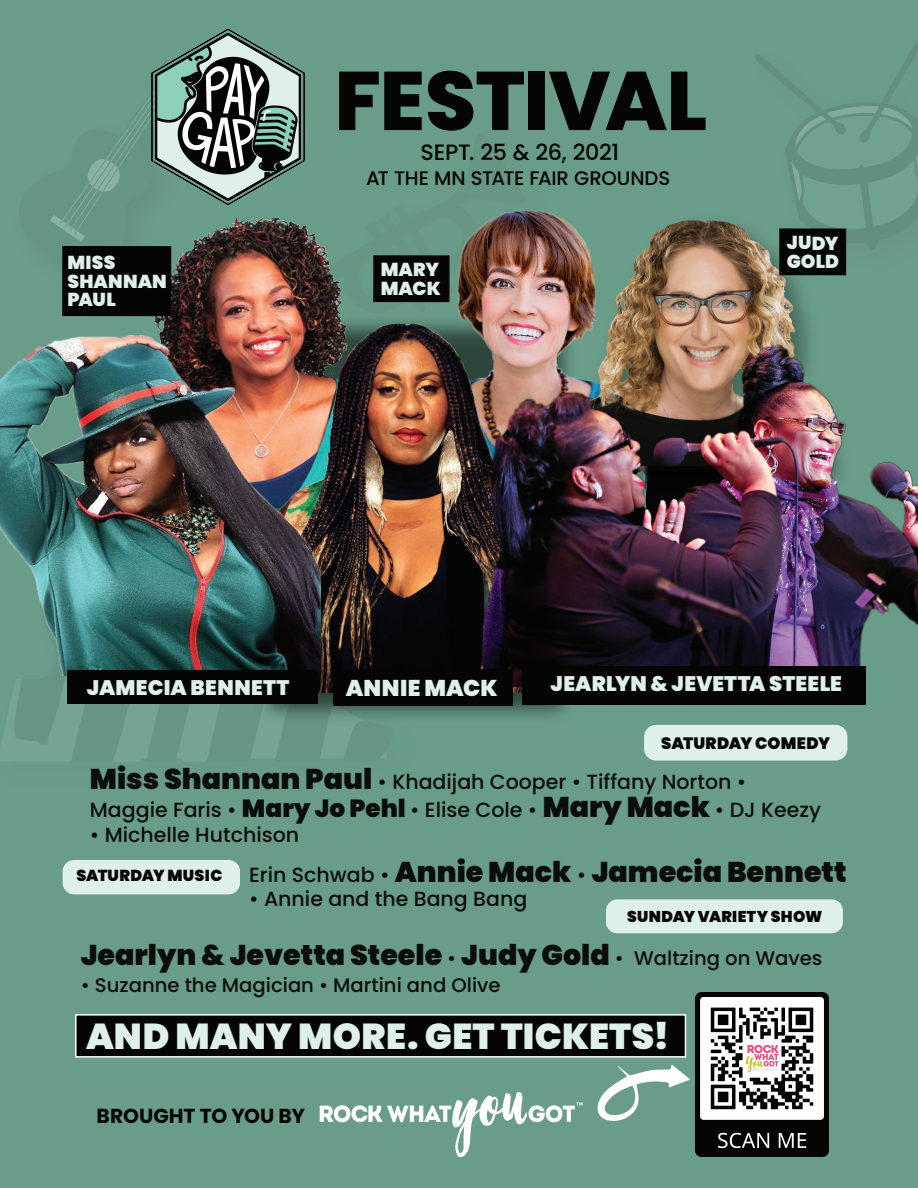
<style>
.page{position:relative;width:918px;height:1188px;background:#6a9d89}
.page>*{position:absolute;margin:0;border:0;box-sizing:border-box;transform-origin:0 0}
.t1{font:800 82.95px "Poppins";letter-spacing:-.015em;color:#050504}
.t2{font:900 36px "Poppins";letter-spacing:.005em;color:#dff0e9}
.t3{font:900 28.5px "Poppins";color:#0b0d0b}
.t4{font:900 22.8px "Poppins";letter-spacing:.01em;color:#dff0e9}
.t5{font:500 22.2px "Poppins";letter-spacing:-.015em;color:#050504}
.t6{font:900 21px "Poppins";letter-spacing:.01em;color:#dff0e9}
.t7{font:500 20.55px/27.6px "Poppins";color:#0b0d0b}
.t8{font:700 20.25px "Poppins";letter-spacing:-.005em;color:#050504}
.t9{font:500 19.65px "Poppins";color:#0b0d0b}
.t10{font:500 19.65px "Poppins";letter-spacing:-.02em;color:#050504}
.t11{font:900 18.75px/18.6px "Poppins";letter-spacing:.005em;color:#dff0e9}
.t12{font:900 16.5px "Poppins";letter-spacing:.005em;color:#050504}
.t13{font:900 15.9px "Poppins";letter-spacing:.015em;color:#050504}
.t14{font:900 15.6px "Poppins";letter-spacing:.015em;color:#050504}
.s1{font-weight:900;font-size:28.5px}
.s2{font-weight:900;font-size:24.75px}
.s3{font-weight:500;font-size:20.55px}
.s4{font-weight:500;font-size:19.65px}
</style>
<div class="page">
<svg style="left:0;top:675px;width:386px;height:86px"></svg>
<svg style="left:755px;top:42px;width:163px;height:189px"></svg>
<div style="left:644px;top:725px;width:203px;height:36px;background:#dff0e9;border-radius:12px"></div>
<div style="left:606px;top:899px;width:237px;height:34px;background:#dff0e9;border-radius:11px"></div>
<div style="left:63px;top:860px;width:177px;height:34px;background:#dff0e9;border-radius:11px"></div>
<svg style="left:50px;top:104px;width:96px;height:133px"></svg>
<div style="left:75px;top:1014px;width:611px;height:44px;background:#050504;border:2px solid #fff"></div>
<img style="left:247px;top:692px;width:337px;height:39px">
<svg style="left:597px;top:1064px;width:93px;height:57px"></svg>
<img style="left:469px;top:212px;width:44px;height:112px">
<img style="left:74px;top:195px;width:395px;height:131px">
<img style="left:269px;top:324px;width:253px;height:368px">
<img style="left:513px;top:208px;width:347px;height:106px">
<img style="left:523px;top:212px;width:379px;height:102px">
<img style="left:483px;top:314px;width:435px;height:373px">
<div style="left:779px;top:228px;width:67px;height:47px;background:#050504"></div>
<img style="left:146px;top:28px;width:164px;height:181px">
<div style="left:62px;top:246px;width:109px;height:70px;background:#050504"></div>
<div style="left:522px;top:666px;width:344px;height:38px;background:#050504"></div>
<div style="left:333px;top:669px;width:180px;height:37px;background:#050504"></div>
<img style="left:696px;top:992px;width:132px;height:165px">
<img style="left:0;top:326px;width:320px;height:349px">
<div style="left:68px;top:670px;width:250px;height:34px;background:#050504"></div>
<img style="left:319px;top:1092px;width:264px;height:65px">
<h1 class="t1" style="left:334px;top:53px;width:374px">FESTIVAL</h1>
<p class="t5" style="left:421px;top:140px;width:200px">SEPT. 25 &amp; 26, 2021</p>
<p class="t10" style="left:366px;top:167px;width:306px">AT THE MN STATE FAIR GROUNDS</p>
<p class="t11" style="left:787px;top:234px;width:53px">JUDY</p>
<p class="t11" style="left:67px;top:254px;width:50px">MISS</p>
<p class="t11" style="left:787px;top:252px;width:54px">GOLD</p>
<p class="t11" style="left:67px;top:272px;width:101px">SHANNAN<br>PAUL</p>
<p class="t11" style="left:381px;top:261px;width:62px">MARY<br>MACK</p>
<p class="t6" style="left:96px;top:674px;width:204px">JAMECIA BENNETT</p>
<p class="t4" style="left:346px;top:675px;width:153px">ANNIE MACK</p>
<p class="t6" style="left:551px;top:671px;width:293px">JEARLYN &amp; JEVETTA STEELE</p>
<p class="t6" style="left:87px;top:676px;width:204px">JAMECIA BENNETT</p>
<p class="t12" style="left:661px;top:733px;width:170px">SATURDAY COMEDY</p>
<p class="t7" style="left:90px;top:768px;width:733px"><span class="s1">Miss Shannan Paul</span> • Khadijah Cooper • Tiffany Norton •<br>Maggie Faris • <span class="s2">Mary Jo Pehl</span> • Elise Cole • <span class="s1">Mary Mack</span> • DJ Keezy</p>
<p class="t7" style="left:90px;top:821px;width:211px">• Michelle Hutchison</p>
<h3 class="t3" style="left:249px;top:856px;width:599px"><span class="s3">Erin Schwab •</span> Annie Mack <span class="s3">•</span> Jamecia Bennett</h3>
<p class="t7" style="left:249px;top:885px;width:280px">• Annie and the Bang Bang</p>
<h3 class="t3" style="left:81px;top:938px;width:743px">Jearlyn &amp; Jevetta Steele <span class="s4">•</span> Judy Gold <span class="s4">• Waltzing on Waves</span></h3>
<p class="t9" style="left:81px;top:974px;width:421px">• Suzanne the Magician • Martini and Olive</p>
<p class="t13" style="left:76px;top:866px;width:147px">SATURDAY MUSIC</p>
<p class="t14" style="left:627px;top:908px;width:197px">SUNDAY VARIETY SHOW</p>
<h2 class="t2" style="left:86px;top:1015px;width:585px">AND MANY MORE. GET TICKETS!</h2>
<p class="t8" style="left:97px;top:1104px;width:210px">BROUGHT TO YOU BY</p>
</div>
